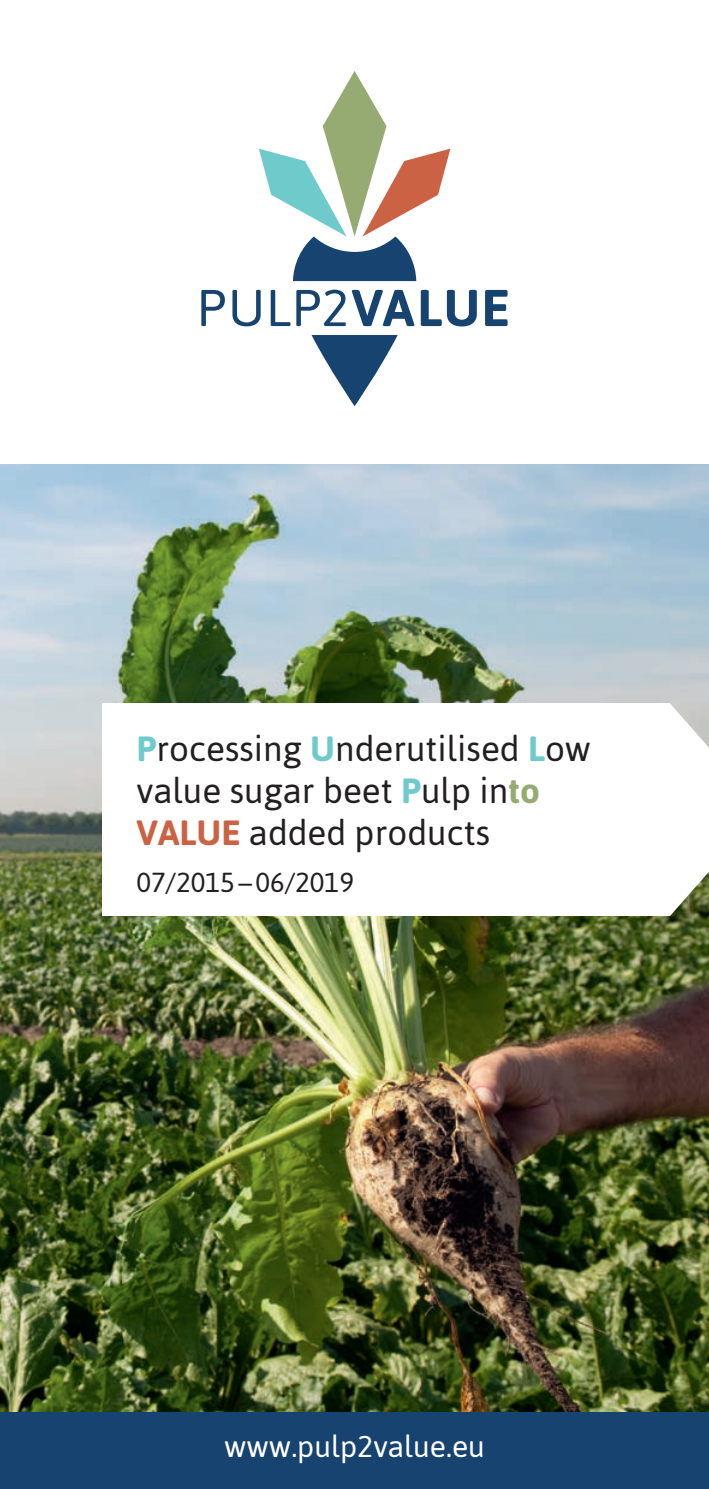
<style>
.page{position:relative;width:709px;height:1489px;background:#fff}
.page>*{position:absolute;margin:0;border:0;box-sizing:border-box;transform-origin:0 0}
.t1{font:35px/42px "Asap";color:#231f20}
.t2{font:30px "Asap";color:#fff}
.t3{font:27.5px "Asap";color:#231f20}
.s1{font-weight:700;color:#6fcacc}
.s2{font-weight:700;color:#96ab71}
.s3{font-weight:700;color:#cc6244}
</style>
<div class="page">
<div style="left:0;top:1410px;width:709px;height:78px;background:#174371"></div>
<img style="left:0;top:464px;width:709px;height:946px">
<svg style="left:201px;top:290px;width:24px;height:36px"></svg>
<svg style="left:232px;top:290px;width:29px;height:36px"></svg>
<svg style="left:271px;top:290px;width:19px;height:36px"></svg>
<svg style="left:296px;top:289px;width:50px;height:37px"></svg>
<svg style="left:352px;top:290px;width:62px;height:36px"></svg>
<svg style="left:421px;top:290px;width:56px;height:36px"></svg>
<svg style="left:485px;top:290px;width:22px;height:36px"></svg>
<svg style="left:311px;top:335px;width:87px;height:71px"></svg>
<svg style="left:259px;top:71px;width:191px;height:210px"></svg>
<div style="left:103px;top:703px;width:567px;height:213px;background:#fff"></div>
<svg style="left:670px;top:703px;width:39px;height:213px"></svg>
<p class="t1" style="left:136px;top:726px;width:456px"><span class="s1">P</span>rocessing <span class="s1">U</span>nderutilised <span class="s1">L</span>ow value sugar beet <span class="s1">P</span>ulp in<span class="s2">to<br></span><span class="s3">VALUE</span> added products</p>
<p class="t3" style="left:136px;top:866px;width:219px">07/2015–06/2019</p>
<p class="t2" style="left:224px;top:1428px;width:262px">www.pulp2value.eu</p>
</div>
